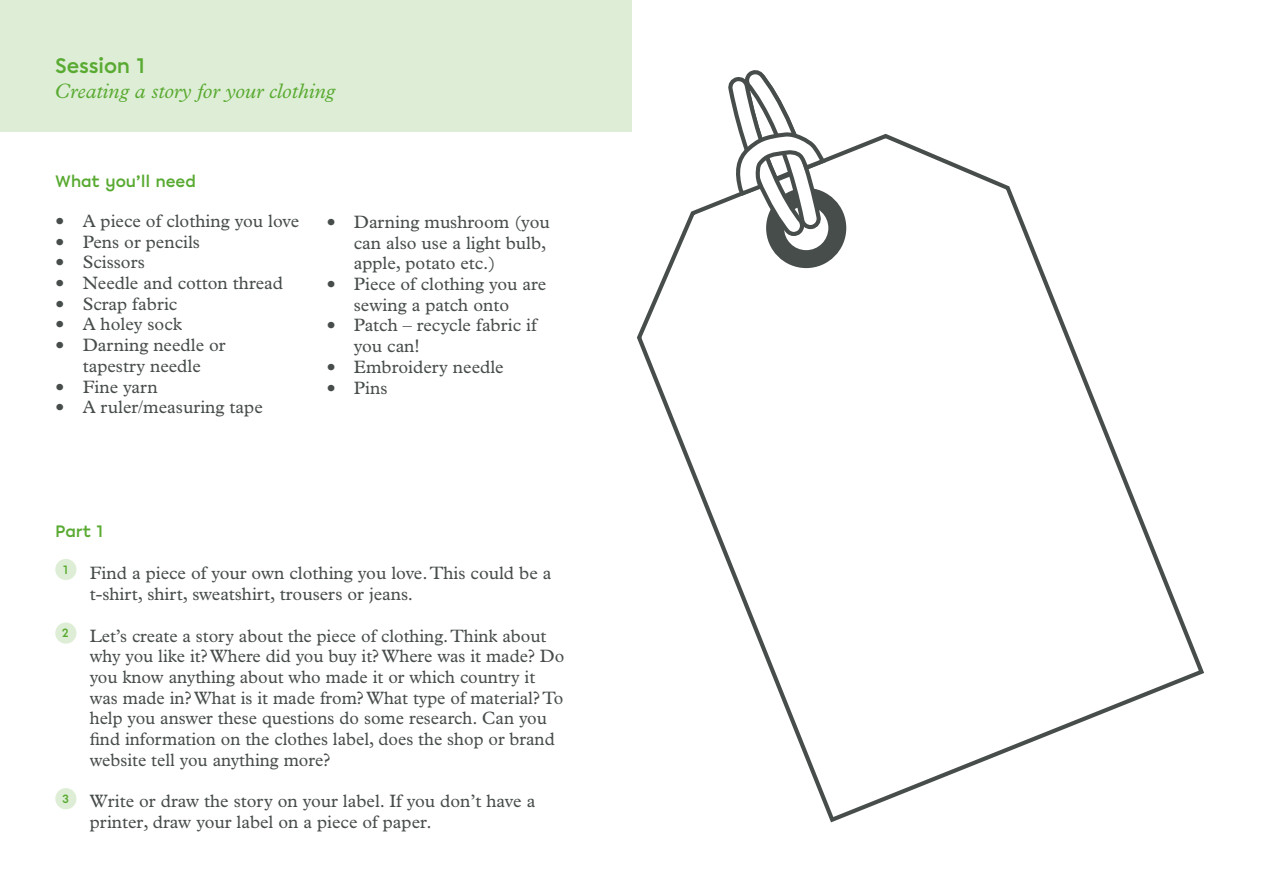
<style>
.page{position:relative;width:1263px;height:893px;background:#fff}
.page>*{position:absolute;margin:0;border:0;box-sizing:border-box;transform-origin:0 0}
.t1{font:italic 21px "M Plantin";color:#59aa32}
.t2{font:700 21px "Chromatica";letter-spacing:-.015em;color:#59aa32}
.t3{font:18px/20.7px "Plantin";color:#474d4a}
.t4{font:700 16.5px "Chromatica";letter-spacing:-.01em;color:#59aa32}
.s1{font-family:"Chromatica";font-weight:700}
</style>
<div class="page">
<div style="left:0;top:0;width:631px;height:132px;background:#deeed6"></div>
<div style="left:55px;top:559px;width:21px;height:21px;background:#deeed6;border-radius:50%"></div>
<div style="left:55px;top:622px;width:21px;height:22px;background:#deeed6;border-radius:50%"></div>
<div style="left:55px;top:788px;width:21px;height:21px;background:#deeed6;border-radius:50%"></div>
<svg style="left:637px;top:133px;width:567px;height:690px"></svg>
<svg style="left:721px;top:70px;width:125px;height:198px"></svg>
<p class="t2" style="left:55px;top:51px;width:92px">Session 1</p>
<p class="t1" style="left:55px;top:79px;width:281px">Creating a story for your clothing</p>
<p class="t4" style="left:55px;top:170px;width:142px">What you’ll need</p>
<p class="t3" style="left:55px;top:211px;width:245px"><span class="s1">•</span> A piece of clothing you love</p>
<p class="t3" style="left:55px;top:231px;width:146px"><span class="s1">•</span> Pens or pencils</p>
<p class="t3" style="left:55px;top:252px;width:91px"><span class="s1">•</span> Scissors</p>
<p class="t3" style="left:55px;top:273px;width:229px"><span class="s1">•</span> Needle and cotton thread</p>
<p class="t3" style="left:55px;top:293px;width:124px"><span class="s1">•</span> Scrap fabric</p>
<p class="t3" style="left:55px;top:314px;width:128px"><span class="s1">•</span> A holey sock</p>
<p class="t3" style="left:55px;top:335px;width:172px;text-align:center"><span class="s1">•</span> Darning needle or tapestry needle</p>
<p class="t3" style="left:55px;top:376px;width:104px"><span class="s1">•</span> Fine yarn</p>
<p class="t3" style="left:55px;top:397px;width:209px"><span class="s1">•</span> A ruler/measuring tape</p>
<p class="t3" style="left:354px;top:212px;width:197px;text-indent:-27px"><span class="s1">•</span> Darning mushroom (you can also use a light bulb, apple, potato etc.)</p>
<p class="t3" style="left:326px;top:274px;width:222px;text-align:center"><span class="s1">•</span> Piece of clothing you are sewing a patch onto</p>
<p class="t3" style="left:354px;top:315px;width:184px;text-indent:-27px"><span class="s1">•</span> Patch – recycle fabric if you can!</p>
<p class="t3" style="left:326px;top:357px;width:179px"><span class="s1">•</span> Embroidery needle</p>
<p class="t3" style="left:326px;top:377px;width:63px"><span class="s1">•</span> Pins</p>
<p class="t4" style="left:55px;top:520px;width:49px">Part 1</p>
<p class="t3" style="left:90px;top:563px;width:463px;text-indent:-27px"><sup>1</sup> Find a piece of your own clothing you love. This could be a t-shirt, shirt, sweatshirt, trousers or jeans.</p>
<p class="t3" style="left:90px;top:625px;width:476px;text-indent:-28px"><sup>2</sup> Let’s create a story about the piece of clothing. Think about why you like it? Where did you buy it? Where was it made? Do you know anything about who made it or which country it was made in? What is it made from? What type of material? To help you answer these questions do some research. Can you find information on the clothes label, does the shop or brand website tell you anything more?</p>
<p class="t3" style="left:90px;top:791px;width:447px;text-indent:-28px"><sup>3</sup> Write or draw the story on your label. If you don’t have a printer, draw your label on a piece of paper.</p>
</div>
